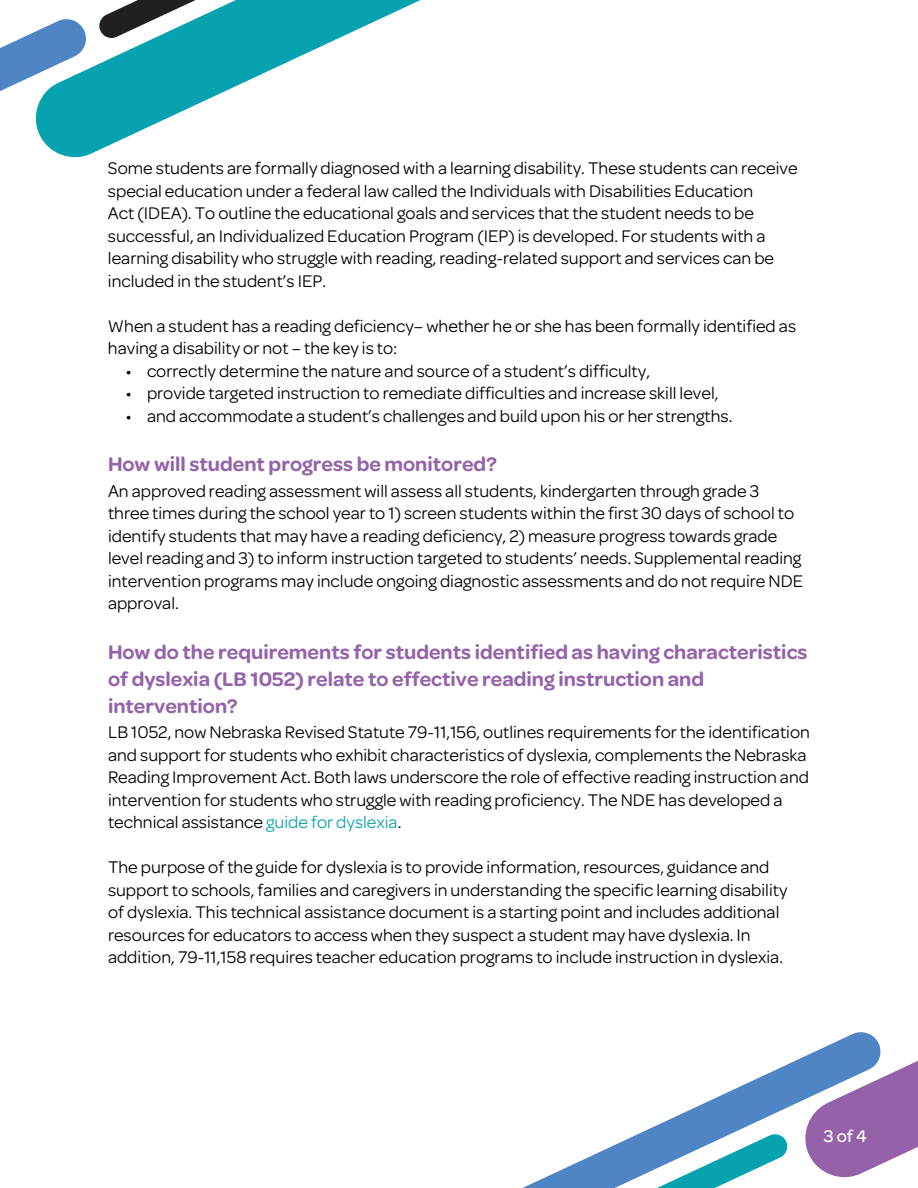
<style>
.page{position:relative;width:918px;height:1188px;background:#fff}
.page>*{position:absolute;margin:0;border:0;box-sizing:border-box;transform-origin:0 0}
.t1{font:600 21px/27px "Omnes";color:#9463a9}
.t2{font:18px/22.5px "Omnes";color:#000}
.t3{font:500 18px "Omnes";color:#fff}
.s1{color:#0da2af}
</style>
<div class="page">
<svg style="left:883px;top:1061px;width:35px;height:102px;background:#a57ab6"></svg>
<svg style="left:89px;top:1px;width:330px;height:154px"></svg>
<svg style="left:0;top:19px;width:89px;height:139px"></svg>
<svg style="left:98px;top:1px;width:239px;height:39px"></svg>
<svg style="left:522px;top:1032px;width:361px;height:156px"></svg>
<p class="t2" style="left:108px;top:157px;width:691px">Some students are formally diagnosed with a learning disability. These students can receive special education under a federal law called the Individuals with Disabilities Education<br>Act (IDEA). To outline the educational goals and services that the student needs to be successful, an Individualized Education Program (IEP) is developed. For students with a learning disability who struggle with reading, reading-related support and services can be included in the student’s IEP.</p>
<p class="t2" style="left:108px;top:315px;width:690px">When a student has a reading deficiency– whether he or she has been formally identified as having a disability or not – the key is to:</p>
<p class="t2" style="left:126px;top:360px;width:526px">• correctly determine the nature and source of a student’s difficulty,</p>
<p class="t2" style="left:126px;top:382px;width:594px">• provide targeted instruction to remediate difficulties and increase skill level,</p>
<p class="t2" style="left:126px;top:405px;width:608px">• and accommodate a student’s challenges and build upon his or her strengths.</p>
<p class="t1" style="left:108px;top:451px;width:390px">How will student progress be monitored?</p>
<p class="t2" style="left:108px;top:480px;width:697px">An approved reading assessment will assess all students, kindergarten through grade 3 three times during the school year to 1) screen students within the first 30 days of school to identify students that may have a reading deficiency, 2) measure progress towards grade level reading and 3) to inform instruction targeted to students’ needs. Supplemental reading intervention programs may include ongoing diagnostic assessments and do not require NDE approval.</p>
<p class="t1" style="left:108px;top:638px;width:701px">How do the requirements for students identified as having characteristics of dyslexia (LB 1052) relate to effective reading instruction and intervention?</p>
<p class="t2" style="left:108px;top:721px;width:703px">LB 1052, now Nebraska Revised Statute 79-11,156, outlines requirements for the identification and support for students who exhibit characteristics of dyslexia, complements the Nebraska Reading Improvement Act. Both laws underscore the role of effective reading instruction and intervention for students who struggle with reading proficiency. The NDE has developed a technical assistance <span class="s1">guide for dyslexia</span>.</p>
<p class="t2" style="left:108px;top:856px;width:681px">The purpose of the guide for dyslexia is to provide information, resources, guidance and support to schools, families and caregivers in understanding the specific learning disability of dyslexia. This technical assistance document is a starting point and includes additional resources for educators to access when they suspect a student may have dyslexia. In addition, 79-11,158 requires teacher education programs to include instruction in dyslexia.</p>
<p class="t3" style="left:824px;top:1126px;width:45px">3 of 4</p>
</div>
